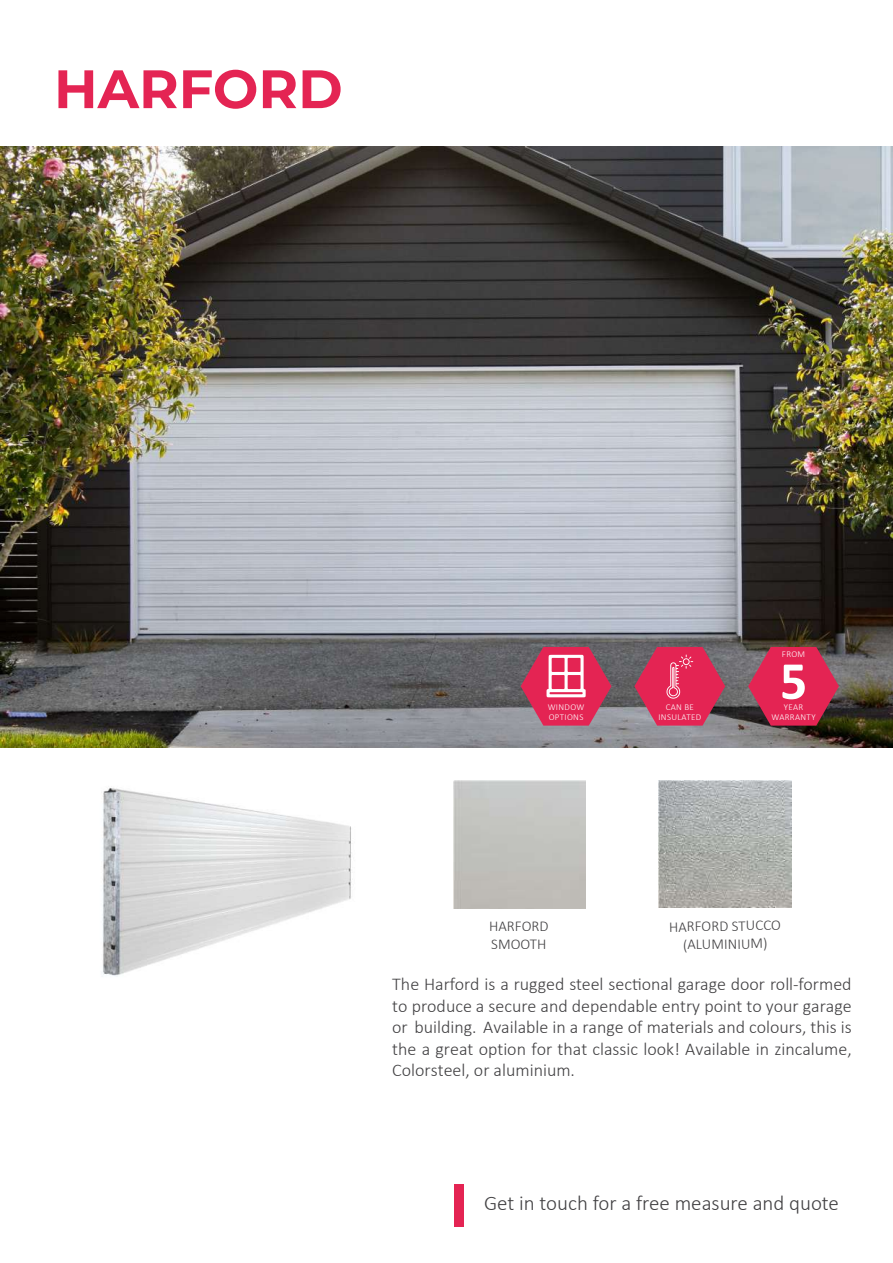
<style>
.page{position:relative;width:893px;height:1263px;background:#fff}
.page>*{position:absolute;margin:0;border:0;box-sizing:border-box;transform-origin:0 0}
.t1{font:700 54px "Montserrat";color:#e42453}
.t2{font:700 54px "Calibri";color:#fff}
.t3{font:300 21px "Calibri";color:#414042}
.t4{font:300 18px/21.6px "Calibri";color:#414042;text-align:justify}
.t5{font:300 15px/18px "Calibri";color:#414042}
.t6{font:300 9px/10.8px "Calibri";letter-spacing:.04em;color:#fff;text-align:center}
</style>
<div class="page">
<div style="left:454px;top:1184px;width:9px;height:42px;background:#e42453"></div>
<img style="left:0;top:146px;width:893px;height:602px">
<img style="left:101px;top:788px;width:250px;height:188px">
<img style="left:453px;top:781px;width:133px;height:127px">
<img style="left:659px;top:781px;width:133px;height:126px">
<svg style="left:521px;top:647px;width:90px;height:79px;background:#cb4e6e"></svg>
<svg style="left:634px;top:647px;width:91px;height:79px;background:#c73d60"></svg>
<svg style="left:748px;top:647px;width:91px;height:79px;background:#be2f51"></svg>
<h1 class="t1" style="left:54px;top:50px;width:290px">HARFORD</h1>
<p class="t6" style="left:782px;top:649px;width:25px">FROM</p>
<h1 class="t2" style="left:780px;top:643px;width:29px">5</h1>
<p class="t6" style="left:548px;top:701px;width:38px;text-align:left">WINDOW<br>OPTIONS</p>
<p class="t6" style="left:658px;top:701px;width:44px">CAN BE<br>INSULATED</p>
<p class="t6" style="left:771px;top:701px;width:46px">YEAR<br>WARRANTY</p>
<p class="t5" style="left:489px;top:917px;width:61px">HARFORD<br>SMOOTH</p>
<p class="t5" style="left:669px;top:918px;width:113px;text-align:center;rotate:-1deg">HARFORD STUCCO (ALUMINIUM)</p>
<p class="t4" style="left:392px;top:973px;width:461px">The Harford is a rugged steel sectional garage door roll-formed to produce a secure and dependable entry point to your garage or building. Available in a range of materials and colours, this is the a great option for that classic look! Available in zincalume, Colorsteel, or aluminium.</p>
<p class="t3" style="left:484px;top:1189px;width:356px">Get in touch for a free measure and quote</p>
</div>
